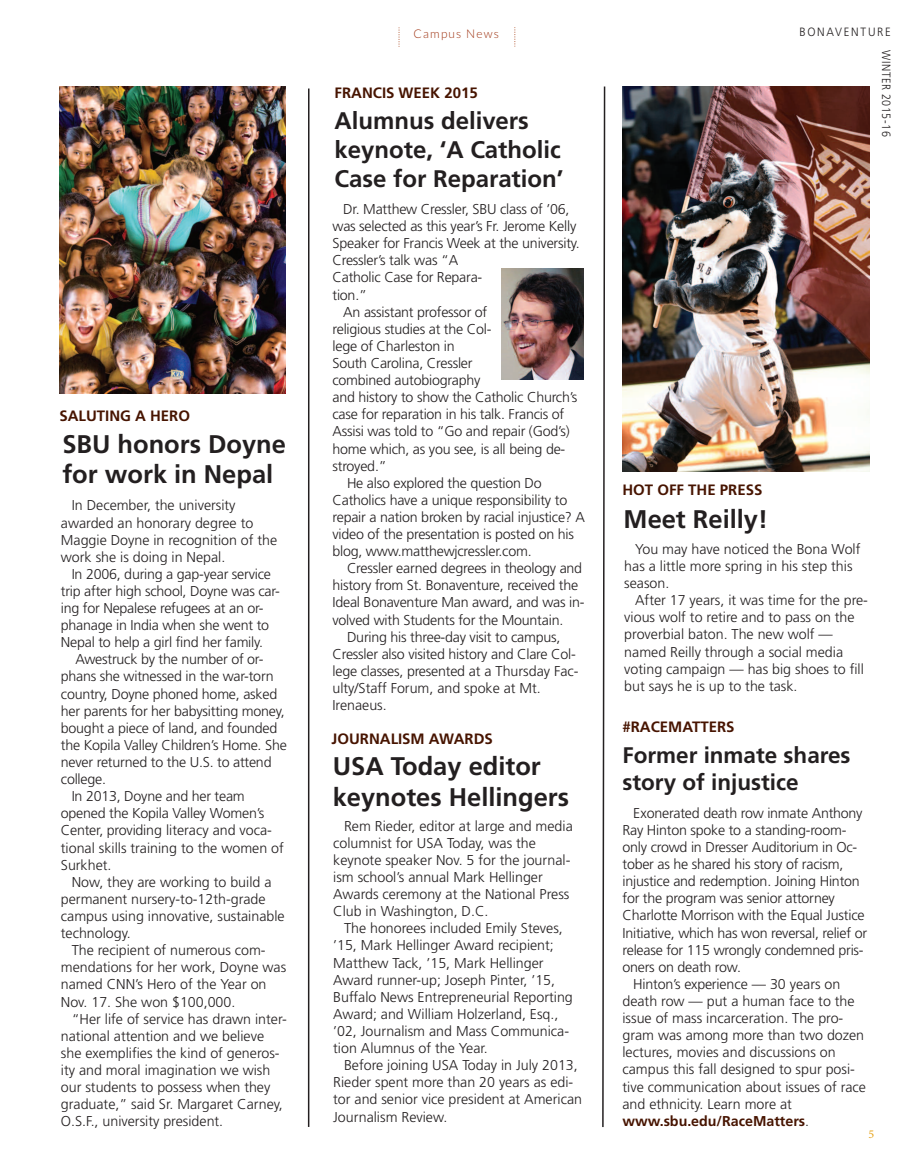
<style>
.page{position:relative;width:918px;height:1175px;background:#fff}
.page>*{position:absolute;margin:0;border:0;box-sizing:border-box;transform-origin:0 0}
.t1{font:700 25.5px/30.6px "Frutiger";color:#231f20}
.t2{font:700 24px/28.8px "Frutiger";color:#231f20}
.t3{font:700 22.5px/27px "Frutiger";color:#231f20}
.t4{font:700 15px "Frutiger";color:#471400}
.t5{font:300 14.25px/17.1px "Frutiger";letter-spacing:-.015em;color:#231f20}
.t6{font:700 14.25px "Frutiger";color:#471400}
.t7{font:300 12px "Frutiger";letter-spacing:.05em;color:#231f20;scale:.9 1}
.t8{font:300 12px "Frutiger";letter-spacing:.155em;color:#231f20;scale:.94 1}
.t9{font:300 12px "Lato";letter-spacing:.1em;color:#9f3413}
.t10{font:12px "Minion Pro";color:#e6a218}
.s1{font-weight:300;color:#231f20}
</style>
<div class="page">
<hr style="left:308px;top:88px;width:2px;height:1038px;background:#231f20">
<svg style="left:602px;top:86px;width:4px;height:1041px"></svg>
<img style="left:622px;top:86px;width:247px;height:386px">
<img style="left:59px;top:86px;width:227px;height:307px">
<img style="left:502px;top:268px;width:82px;height:111px">
<svg style="left:399px;top:27px;width:1px;height:20px"></svg>
<svg style="left:514px;top:27px;width:1px;height:20px"></svg>
<p class="t4" style="left:59px;top:410px;width:132px">SALUTING A HERO</p>
<h1 class="t1" style="left:62px;top:430px;width:225px">SBU honors Doyne for work in Nepal</h1>
<p class="t5" style="left:61px;top:498px;width:218px;text-indent:11px">In December, the university awarded an honorary degree to<br>Maggie Doyne in recognition of the work she is doing in Nepal.</p>
<p class="t5" style="left:61px;top:566px;width:221px;text-indent:11px">In 2006, during a gap-year service trip after high school, Doyne was car&shy;ing for Nepalese refugees at an or&shy;phanage in India when she went to Nepal to help a girl find her family.</p>
<p class="t5" style="left:75px;top:652px;width:190px">Awestruck by the number of or-</p>
<p class="t5" style="left:61px;top:669px;width:214px">phans she witnessed in the war-torn</p>
<p class="t5" style="left:61px;top:686px;width:218px">country, Doyne phoned home, asked</p>
<p class="t5" style="left:61px;top:703px;width:225px">her parents for her babysitting money,</p>
<p class="t5" style="left:61px;top:720px;width:218px">bought a piece of land, and founded</p>
<p class="t5" style="left:61px;top:737px;width:227px">the Kopila Valley Children’s Home. She</p>
<p class="t5" style="left:61px;top:754px;width:212px">never returned to the U.S. to attend</p>
<p class="t5" style="left:61px;top:771px;width:47px">college.</p>
<p class="t5" style="left:72px;top:788px;width:175px">In 2013, Doyne and her team</p>
<p class="t5" style="left:61px;top:806px;width:205px">opened the Kopila Valley Women’s</p>
<p class="t5" style="left:61px;top:823px;width:213px">Center, providing literacy and voca-</p>
<p class="t5" style="left:61px;top:840px;width:224px">tional skills training to the women of</p>
<p class="t5" style="left:61px;top:857px;width:52px">Surkhet.</p>
<p class="t5" style="left:72px;top:874px;width:201px">Now, they are working to build a</p>
<p class="t5" style="left:61px;top:891px;width:206px">permanent nursery-to-12th-grade</p>
<p class="t5" style="left:61px;top:908px;width:225px">campus using innovative, sustainable</p>
<p class="t5" style="left:61px;top:925px;width:71px">technology.</p>
<p class="t5" style="left:72px;top:942px;width:195px">The recipient of numerous com-</p>
<p class="t5" style="left:61px;top:959px;width:227px">mendations for her work, Doyne was</p>
<p class="t5" style="left:61px;top:977px;width:207px">named CNN’s Hero of the Year on</p>
<p class="t5" style="left:61px;top:994px;width:176px">Nov. 17. She won $100,000.</p>
<p class="t5" style="left:72px;top:1011px;width:217px">“Her life of service has drawn inter-</p>
<p class="t5" style="left:61px;top:1028px;width:205px">national attention and we believe</p>
<p class="t5" style="left:61px;top:1045px;width:220px">she exemplifies the kind of generos-</p>
<p class="t5" style="left:61px;top:1062px;width:211px">ity and moral imagination we wish</p>
<p class="t5" style="left:61px;top:1079px;width:211px">our students to possess when they</p>
<p class="t5" style="left:61px;top:1096px;width:223px">graduate,” said Sr. Margaret Carney,</p>
<p class="t5" style="left:61px;top:1113px;width:164px">O.S.F., university president.</p>
<p class="t9" style="left:414px;top:27px;width:87px">Campus News</p>
<p class="t4" style="left:335px;top:86px;width:145px">FRANCIS WEEK 2015</p>
<h2 class="t2" style="left:335px;top:109px;width:231px">Alumnus delivers keynote, ‘A Catholic<br>Case for Reparation’</h2>
<p class="t5" style="left:343px;top:202px;width:228px">Dr. Matthew Cressler, SBU class of ’06,</p>
<p class="t5" style="left:332px;top:219px;width:245px">was selected as this year’s Fr. Jerome Kelly</p>
<p class="t5" style="left:332px;top:236px;width:249px">Speaker for Francis Week at the university.</p>
<p class="t5" style="left:332px;top:253px;width:127px">Cressler’s talk was “A</p>
<p class="t5" style="left:332px;top:270px;width:151px">Catholic Case for Repara-</p>
<p class="t5" style="left:332px;top:287px;width:36px">tion.”</p>
<p class="t5" style="left:343px;top:304px;width:146px">An assistant professor of</p>
<p class="t5" style="left:332px;top:321px;width:161px">religious studies at the Col-</p>
<p class="t5" style="left:332px;top:338px;width:124px">lege of Charleston in</p>
<p class="t5" style="left:332px;top:355px;width:142px">South Carolina, Cressler</p>
<p class="t5" style="left:332px;top:373px;width:150px">combined autobiography</p>
<p class="t5" style="left:332px;top:390px;width:247px">and history to show the Catholic Church’s</p>
<p class="t5" style="left:332px;top:407px;width:233px">case for reparation in his talk. Francis of</p>
<p class="t5" style="left:332px;top:424px;width:239px">Assisi was told to “Go and repair (God’s)</p>
<p class="t5" style="left:332px;top:441px;width:234px">home which, as you see, is all being de-</p>
<p class="t5" style="left:332px;top:458px;width:56px">stroyed.”</p>
<p class="t5" style="left:347px;top:475px;width:196px">He also explored the question Do</p>
<p class="t5" style="left:332px;top:492px;width:236px">Catholics have a unique responsibility to</p>
<p class="t5" style="left:332px;top:509px;width:254px">repair a nation broken by racial injustice? A</p>
<p class="t5" style="left:332px;top:526px;width:243px">video of the presentation is posted on his</p>
<p class="t5" style="left:332px;top:544px;width:201px">blog, www.matthewjcressler.com.</p>
<p class="t5" style="left:347px;top:561px;width:237px">Cressler earned degrees in theology and</p>
<p class="t5" style="left:332px;top:578px;width:247px">history from St. Bonaventure, received the</p>
<p class="t5" style="left:332px;top:595px;width:254px">Ideal Bonaventure Man award, and was in-</p>
<p class="t5" style="left:332px;top:612px;width:232px">volved with Students for the Mountain.</p>
<p class="t5" style="left:347px;top:629px;width:215px">During his three-day visit to campus,</p>
<p class="t5" style="left:332px;top:646px;width:245px">Cressler also visited history and Clare Col-</p>
<p class="t5" style="left:332px;top:663px;width:248px">lege classes, presented at a Thursday Fac-</p>
<p class="t5" style="left:332px;top:680px;width:210px">ulty/Staff Forum, and spoke at Mt.</p>
<p class="t5" style="left:332px;top:697px;width:56px">Irenaeus.</p>
<p class="t4" style="left:332px;top:732px;width:163px">JOURNALISM AWARDS</p>
<h1 class="t1" style="left:333px;top:753px;width:238px">USA Today editor keynotes Hellingers</h1>
<p class="t5" style="left:333px;top:818px;width:241px;text-indent:11px">Rem Rieder, editor at large and media columnist for USA Today, was the keynote speaker Nov. 5 for the journal&shy;ism school’s annual Mark Hellinger Awards ceremony at the National Press Club in Washington, D.C.</p>
<p class="t5" style="left:333px;top:921px;width:241px;text-indent:11px">The honorees included Emily Steves, ’15, Mark Hellinger Award recipient; Matthew Tack, ’15, Mark Hellinger Award runner-up; Joseph Pinter, ’15, Buffalo News Entrepreneurial Reporting Award; and William Holzerland, Esq., ’02, Journalism and Mass Communica&shy;tion Alumnus of the Year.</p>
<p class="t5" style="left:333px;top:1057px;width:250px;text-indent:11px">Before joining USA Today in July 2013, Rieder spent more than 20 years as edi&shy;tor and senior vice president at American Journalism Review.</p>
<p class="t8" style="left:799px;top:27px;width:99px">BONAVENTURE</p>
<p class="t7" style="left:891px;top:50px;width:97px;rotate:90deg">WINTER 2015-16</p>
<p class="t4" style="left:622px;top:484px;width:141px">HOT OFF THE PRESS</p>
<h1 class="t1" style="left:624px;top:506px;width:146px">Meet Reilly!</h1>
<p class="t5" style="left:624px;top:541px;width:238px;text-indent:11px">You may have noticed the Bona Wolf has a little more spring in his step this season.</p>
<p class="t5" style="left:624px;top:593px;width:245px;text-indent:11px">After 17 years, it was time for the pre&shy;vious wolf to retire and to pass on the proverbial baton. The new wolf — named Reilly through a social media voting campaign — has big shoes to fill but says he is up to the task.</p>
<p class="t4" style="left:622px;top:721px;width:114px">#RACEMATTERS</p>
<h3 class="t3" style="left:622px;top:743px;width:230px">Former inmate shares story of injustice</h3>
<p class="t5" style="left:633px;top:805px;width:231px">Exonerated death row inmate Anthony</p>
<p class="t5" style="left:622px;top:822px;width:225px">Ray Hinton spoke to a standing-room-</p>
<p class="t5" style="left:622px;top:839px;width:236px">only crowd in Dresser Auditorium in Oc-</p>
<p class="t5" style="left:622px;top:856px;width:222px">tober as he shared his story of racism,</p>
<p class="t5" style="left:622px;top:873px;width:239px">injustice and redemption. Joining Hinton</p>
<p class="t5" style="left:622px;top:891px;width:214px">for the program was senior attorney</p>
<p class="t5" style="left:622px;top:908px;width:244px">Charlotte Morrison with the Equal Justice</p>
<p class="t5" style="left:622px;top:925px;width:246px">Initiative, which has won reversal, relief or</p>
<p class="t5" style="left:622px;top:942px;width:243px">release for 115 wrongly condemned pris-</p>
<p class="t5" style="left:622px;top:959px;width:120px">oners on death row.</p>
<p class="t5" style="left:633px;top:976px;width:209px">Hinton’s experience — 30 years on</p>
<p class="t5" style="left:622px;top:993px;width:234px">death row — put a human face to the</p>
<p class="t5" style="left:622px;top:1010px;width:222px">issue of mass incarceration. The pro-</p>
<p class="t5" style="left:622px;top:1027px;width:243px">gram was among more than two dozen</p>
<p class="t5" style="left:622px;top:1044px;width:215px">lectures, movies and discussions on</p>
<p class="t5" style="left:622px;top:1062px;width:234px">campus this fall designed to spur posi-</p>
<p class="t5" style="left:622px;top:1079px;width:245px">tive communication about issues of race</p>
<p class="t5" style="left:623px;top:1096px;width:171px">and ethnicity. Learn more at</p>
<p class="t6" style="left:622px;top:1115px;width:188px">www.sbu.edu/RaceMatters<span class="s1">.</span></p>
<p class="t10" style="left:868px;top:1130px;width:7px">5</p>
</div>
